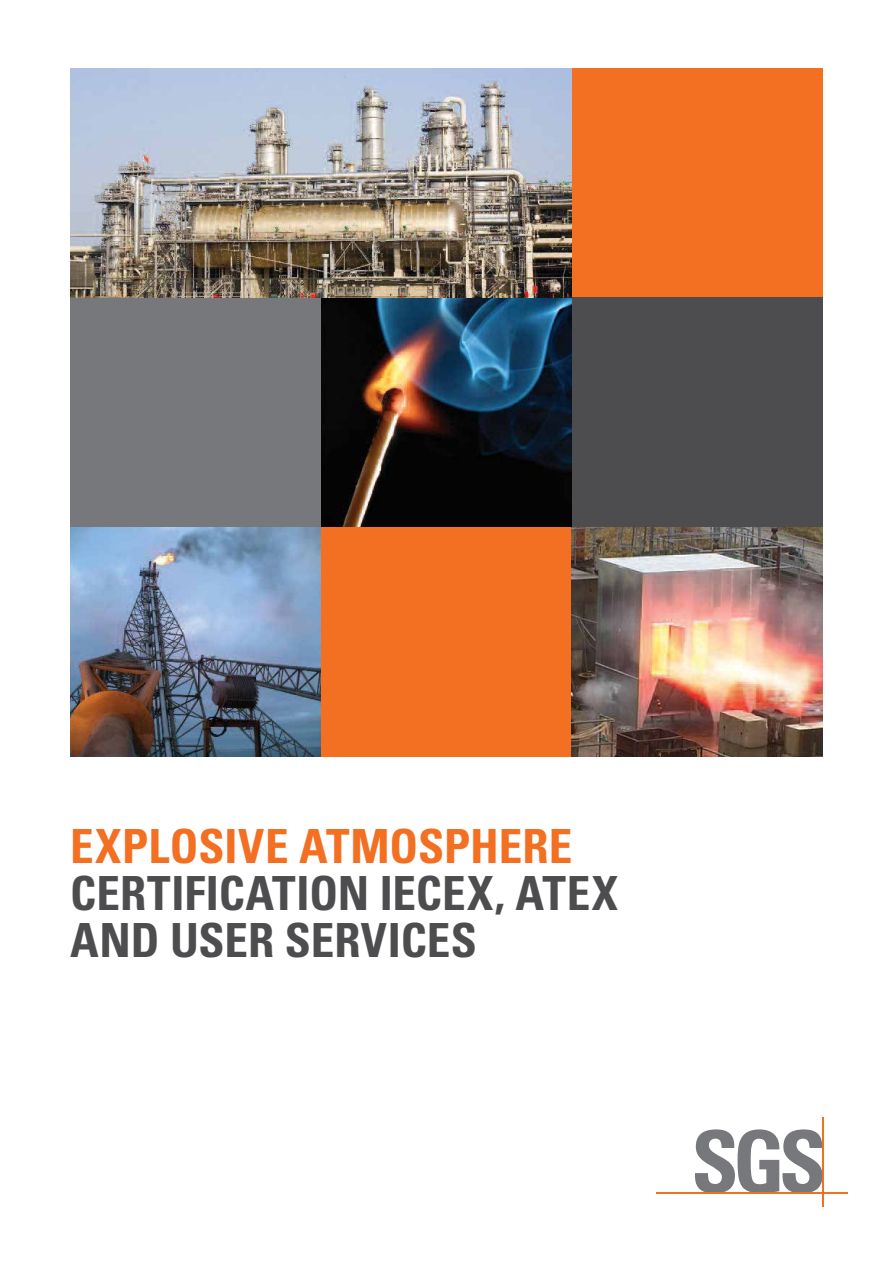
<style>
.page{position:relative;width:893px;height:1263px;background:#fff}
.page>*{position:absolute;margin:0;border:0;box-sizing:border-box;transform-origin:0 0}
.t1{font:700 condensed 48px "Univers";color:#4d4d4f}
.t2{font:700 condensed 47.1px/47.1px "Univers LT";color:#4d4d4f}
.t3{font:700 condensed 47.1px "Univers LT";color:#f36f21}
</style>
<div class="page">
<div style="left:70px;top:298px;width:251px;height:229px;background:#77787b"></div>
<img style="left:321px;top:298px;width:251px;height:229px">
<img style="left:70px;top:527px;width:251px;height:230px">
<div style="left:321px;top:527px;width:251px;height:230px;background:#f36f21"></div>
<img style="left:70px;top:68px;width:501px;height:230px">
<div style="left:572px;top:68px;width:251px;height:230px;background:#f36f21"></div>
<img style="left:572px;top:527px;width:251px;height:230px">
<div style="left:572px;top:298px;width:251px;height:229px;background:#4d4d4f"></div>
<svg style="left:695px;top:1129px;width:127px;height:63px"></svg>
<hr style="left:656px;top:1192px;width:192px;height:1px;background:#f36f21">
<hr style="left:822px;top:1117px;width:2px;height:89px;background:#f36f21">
<p class="t3" style="left:70px;top:817px;width:503px">EXPLOSIVE ATMOSPHERE</p>
<p class="t2" style="left:70px;top:870px;width:549px">CERTIFICATION IECEX, ATEX<br>AND USER SERVICES</p>
<p class="t1" style="left:340px;top:911px;width:145px">RVICES</p>
</div>
